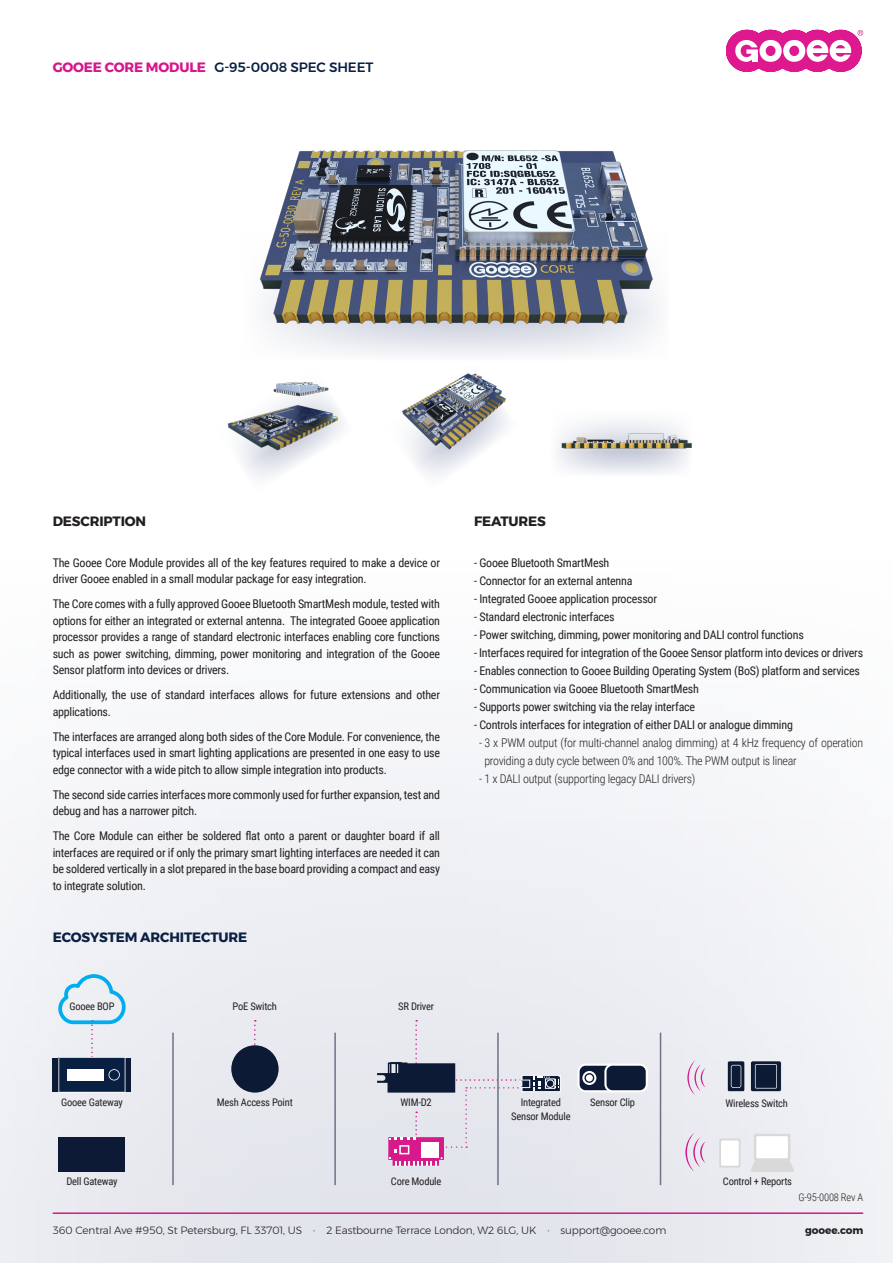
<style>
.page{position:relative;width:893px;height:1263px;background:#fff}
.page>*{position:absolute;margin:0;border:0;box-sizing:border-box;transform-origin:0 0}
.t1{font:500 13.5px "Montserrat";letter-spacing:-.01em;color:#0a2043}
.t2{font:700 13.5px "Montserrat";letter-spacing:-.01em;color:#0a2043}
.t3{font:700 13.5px "Montserrat";letter-spacing:-.01em;color:#231f20}
.t4{font:12px/16.5px "Roboto Condensed";letter-spacing:-.02em;color:#231f20}
.t5{font:300 12px/18px "Roboto Condensed";letter-spacing:-.02em;color:#231f20}
.t6{font:10.5px "Roboto Condensed";letter-spacing:-.02em;color:#231f20}
.t7{font:300 10.5px "Montserrat";letter-spacing:-.01em;color:#231f20}
.t8{font:300 10.5px "Roboto Condensed";letter-spacing:-.02em;color:#231f20}
.t9{font:700 10.5px "Montserrat";letter-spacing:-.01em;color:#231f20}
.s1{font-weight:700;color:#d5168c}
</style>
<div class="page">
<div style="left:0;top:468px;width:893px;height:795px;background:linear-gradient(to bottom,#fff,#e4e6ec)"></div>
<svg style="left:213px;top:455px;width:154px;height:58px"></svg>
<svg style="left:381px;top:451px;width:152px;height:60px"></svg>
<div style="left:549px;top:406px;width:142px;height:90px;background:#fefefe"></div>
<img style="left:259px;top:150px;width:399px;height:205px">
<svg style="left:726px;top:30px;width:137px;height:42px"></svg>
<img style="left:227px;top:381px;width:115px;height:74px">
<img style="left:402px;top:373px;width:104px;height:78px">
<img style="left:557px;top:421px;width:144px;height:64px">
<hr style="left:53px;top:1212px;width:810px;height:2px;background:#d5168c">
<svg style="left:254px;top:1020px;width:2px;height:25px"></svg>
<hr style="left:172px;top:1033px;width:2px;height:152px;background:#6c7389">
<hr style="left:334px;top:1033px;width:2px;height:152px;background:#6c7389">
<hr style="left:660px;top:1033px;width:1px;height:152px;background:#6c7389">
<svg style="left:577px;top:1063px;width:71px;height:29px"></svg>
<div style="left:53px;top:1058px;width:78px;height:34px;background:#0d1a36"></div>
<svg style="left:687px;top:1060px;width:18px;height:35px"></svg>
<svg style="left:727px;top:1060px;width:55px;height:32px;background:#4a5469"></svg>
<div style="left:231px;top:1045px;width:48px;height:47px;background:#0d1a36;border-radius:50%"></div>
<svg style="left:685px;top:1132px;width:20px;height:40px"></svg>
<div style="left:719px;top:1138px;width:22px;height:29px;background:#d9d9d9;border-radius:2px"></div>
<div style="left:721px;top:1140px;width:18px;height:26px;background:#fff"></div>
<div style="left:754px;top:1134px;width:36px;height:27px;background:#d9d9d9;border-radius:2px"></div>
<div style="left:756px;top:1136px;width:32px;height:22px;background:#fff"></div>
<svg style="left:751px;top:1160px;width:43px;height:12px"></svg>
<div style="left:59px;top:1137px;width:66px;height:35px;background:#0d1a36"></div>
<svg style="left:58px;top:974px;width:68px;height:118px"></svg>
<div style="left:522px;top:1075px;width:39px;height:17px;background:#f4f4f6"></div>
<svg style="left:377px;top:1020px;width:183px;height:146px;background:#d1ccd9"></svg>
<hr style="left:497px;top:1033px;width:2px;height:152px;background:#6c7389">
<p class="t1" style="left:53px;top:57px;width:322px"><span class="s1">GOOEE CORE MODULE</span> G-95-0008 SPEC SHEET</p>
<p class="t3" style="left:53px;top:510px;width:95px">DESCRIPTION</p>
<p class="t4" style="left:53px;top:554px;width:389px">The Gooee Core Module provides all of the key features required to make a device or driver Gooee enabled in a small modular package for easy integration.</p>
<p class="t4" style="left:53px;top:595px;width:389px;text-align:justify">The Core comes with a fully approved Gooee Bluetooth SmartMesh module, tested with options for either an integrated or external antenna. The integrated Gooee application processor provides a range of standard electronic interfaces enabling core functions such as power switching, dimming, power monitoring and integration of the Gooee Sensor platform into devices or drivers.</p>
<p class="t4" style="left:53px;top:686px;width:389px">Additionally, the use of standard interfaces allows for future extensions and other applications.</p>
<p class="t4" style="left:53px;top:728px;width:389px;text-align:justify">The interfaces are arranged along both sides of the Core Module. For convenience, the typical interfaces used in smart lighting applications are presented in one easy to use edge connector with a wide pitch to allow simple integration into products.</p>
<p class="t4" style="left:53px;top:786px;width:389px">The second side carries interfaces more commonly used for further expansion, test and debug and has a narrower pitch.</p>
<p class="t4" style="left:53px;top:827px;width:389px;text-align:justify">The Core Module can either be soldered flat onto a parent or daughter board if all interfaces are required or if only the primary smart lighting interfaces are needed it can be soldered vertically in a slot prepared in the base board providing a compact and easy to integrate solution.</p>
<p class="t2" style="left:53px;top:927px;width:196px">ECOSYSTEM ARCHITECTURE</p>
<p class="t6" style="left:69px;top:999px;width:47px">Gooee BOP</p>
<p class="t6" style="left:233px;top:999px;width:46px">PoE Switch</p>
<p class="t6" style="left:398px;top:999px;width:37px">SR Driver</p>
<p class="t3" style="left:474px;top:510px;width:73px">FEATURES</p>
<p class="t4" style="left:474px;top:554px;width:137px">- Gooee Bluetooth SmartMesh</p>
<p class="t4" style="left:474px;top:572px;width:160px">- Connector for an external antenna</p>
<p class="t4" style="left:474px;top:590px;width:184px">- Integrated Gooee application processor</p>
<p class="t4" style="left:474px;top:608px;width:142px">- Standard electronic interfaces</p>
<p class="t4" style="left:474px;top:626px;width:331px">- Power switching, dimming, power monitoring and DALI control functions</p>
<p class="t4" style="left:474px;top:644px;width:390px">- Interfaces required for integration of the Gooee Sensor platform into devices or drivers</p>
<p class="t4" style="left:474px;top:662px;width:387px">- Enables connection to Gooee Building Operating System (BoS) platform and services</p>
<p class="t4" style="left:474px;top:680px;width:226px">- Communication via Gooee Bluetooth SmartMesh</p>
<p class="t4" style="left:474px;top:698px;width:222px">- Supports power switching via the relay interface</p>
<p class="t4" style="left:474px;top:716px;width:320px">- Controls interfaces for integration of either DALI or analogue dimming</p>
<p class="t5" style="left:484px;top:733px;width:380px;text-indent:-5px">- 3 x PWM output (for multi-channel analog dimming) at 4 kHz frequency of operation providing a duty cycle between 0% and 100%. The PWM output is linear</p>
<p class="t5" style="left:479px;top:769px;width:218px">- 1 x DALI output (supporting legacy DALI drivers)</p>
<p class="t6" style="left:217px;top:1095px;width:77px">Mesh Access Point</p>
<p class="t6" style="left:400px;top:1095px;width:33px">WIM-D2</p>
<p class="t6" style="left:61px;top:1095px;width:63px">Gooee Gateway</p>
<p class="t6" style="left:521px;top:1095px;width:42px">Integrated</p>
<p class="t6" style="left:725px;top:1096px;width:64px">Wireless Switch</p>
<p class="t6" style="left:511px;top:1108px;width:61px">Sensor Module</p>
<p class="t6" style="left:590px;top:1095px;width:46px">Sensor Clip</p>
<p class="t6" style="left:66px;top:1174px;width:53px">Dell Gateway</p>
<p class="t6" style="left:391px;top:1174px;width:52px">Core Module</p>
<p class="t6" style="left:723px;top:1174px;width:71px">Control + Reports</p>
<p class="t7" style="left:53px;top:1222px;width:615px">360 Central Ave #950, St Petersburg, FL 33701, US · 2 Eastbourne Terrace London, W2 6LG, UK · support@gooee.com</p>
<p class="t8" style="left:798px;top:1189px;width:66px">G-95-0008 Rev A</p>
<p class="t9" style="left:805px;top:1222px;width:59px">gooee.com</p>
</div>
